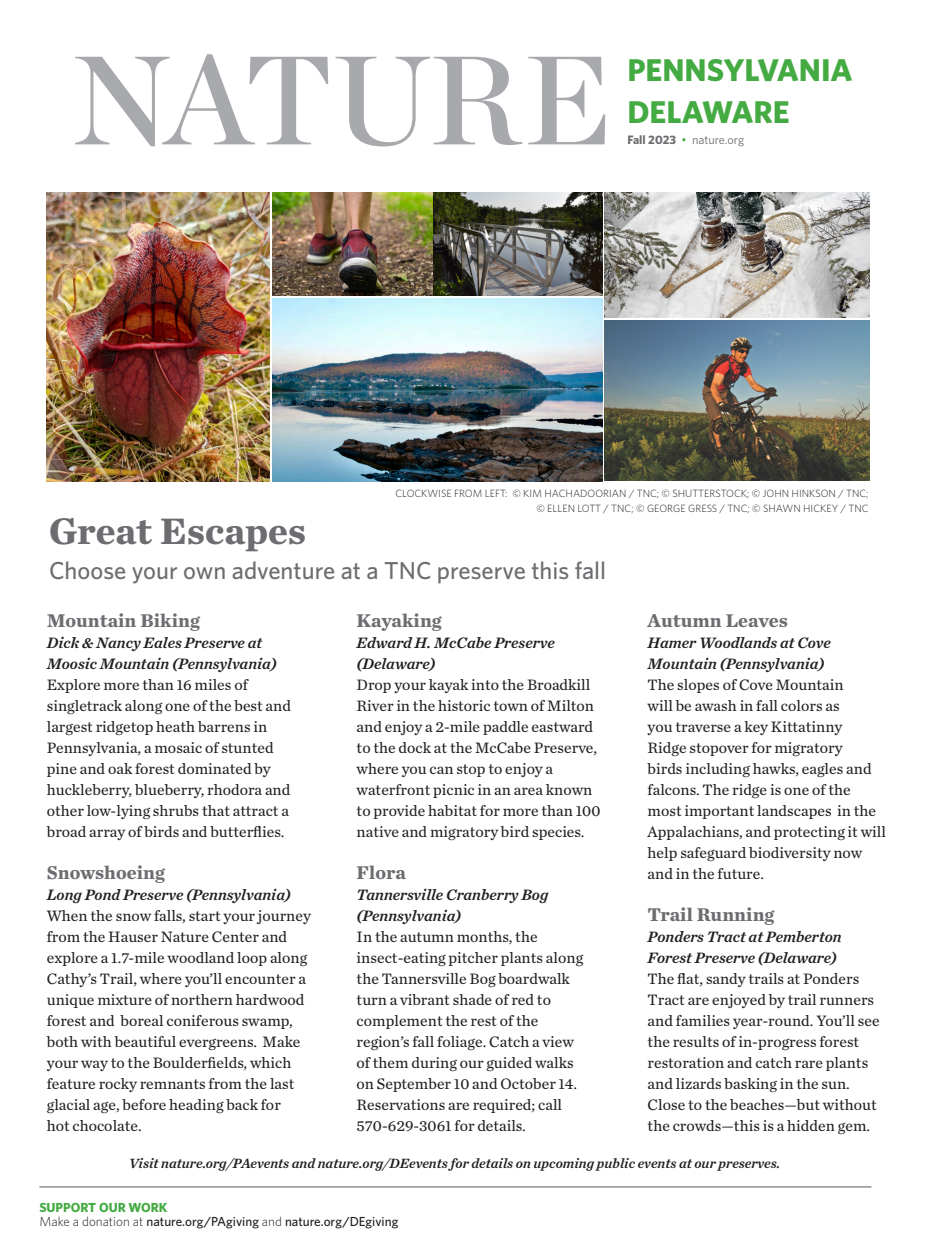
<style>
.page{position:relative;width:945px;height:1260px;background:#fff}
.page>*{position:absolute;margin:0;border:0;box-sizing:border-box;transform-origin:0 0}
.Headline{font:700 38.5px "Chronicle Text G2";color:#6c6d70}
.t1{font:700 31.5px/42px "Whitney";color:#44aa42}
.Dek_-_Subhead{font:500 24.5px "Whitney";color:#6c6d70}
.Base_Serif_Paragraph{font:700 19.25px "Chronicle Text G2";color:#6c6d70}
.Base_Serif_Paragraph-2{font:15.75px/21px "Chronicle Text G2";color:#231f20}
.Base_Serif_Paragraph-3{font:italic 15.75px/21px "Chronicle Text G2 Semi";color:#231f20}
.t2{font:italic 14px "Chronicle Text G2 Semi";color:#231f20}
.Small_Callout_Text{font:500 13.12px/14.9px "Whitney";color:#231f20}
.t3{font:12.25px "Whitney";color:#6c6d70}
.Photo_Caption{font:300 10.5px "Whitney";color:#231f20}
.s1{font-weight:700}
.s2{color:#44aa42}
.s3{font-weight:700;color:#44aa42}
.s4{font-weight:300}
</style>
<div class="page">
<svg style="left:75px;top:54px;width:530px;height:93px"></svg>
<hr style="left:39px;top:1187px;width:832px;height:1px;background:#57585a">
<img style="left:605px;top:321px;width:264px;height:160px">
<img style="left:272px;top:299px;width:330px;height:182px">
<img style="left:47px;top:192px;width:223px;height:289px">
<img style="left:434px;top:192px;width:168px;height:104px">
<img style="left:605px;top:192px;width:264px;height:126px">
<img style="left:272px;top:193px;width:160px;height:103px">
<p class="t1" style="left:627px;top:49px;width:227px">PENNSYLVANIA<br>DELAWARE</p>
<p class="t3" style="left:627px;top:132px;width:118px"><span class="s1">Fall 2023</span> <span class="s2">•</span> nature.org</p>
<p class="Photo_Caption" style="left:396px;top:486px;width:474px">CLOCKWISE FROM LEFT: © KIM HACHADOORIAN / TNC; © SHUTTERSTOCK; © JOHN HINKSON / TNC;</p>
<p class="Photo_Caption" style="left:536px;top:501px;width:334px">© ELLEN LOTT / TNC; © GEORGE GRESS / TNC; © SHAWN HICKEY / TNC</p>
<p class="Headline" style="left:49px;top:500px;width:259px">Great Escapes</p>
<p class="Dek_-_Subhead" style="left:49px;top:554px;width:558px">Choose your own adventure at a TNC preserve this fall</p>
<p class="Base_Serif_Paragraph" style="left:47px;top:605px;width:155px">Mountain Biking</p>
<p class="Base_Serif_Paragraph-3" style="left:47px;top:632px;width:232px">Dick &amp; Nancy Eales Preserve at<br>Moosic Mountain (Pennsylvania)</p>
<p class="Base_Serif_Paragraph-2" style="left:47px;top:674px;width:246px">Explore more than 16 miles of singletrack along one of the best and largest ridgetop heath barrens in Pennsylvania, a mosaic of stunted pine and oak forest dominated by huckleberry, blueberry, rhodora and other low-lying shrubs that attract a broad array of birds and butterflies.</p>
<p class="Base_Serif_Paragraph" style="left:47px;top:857px;width:120px">Snowshoeing</p>
<p class="Base_Serif_Paragraph-3" style="left:47px;top:884px;width:246px">Long Pond Preserve (Pennsylvania)</p>
<p class="Base_Serif_Paragraph-2" style="left:47px;top:905px;width:266px">When the snow falls, start your journey from the Hauser Nature Center and explore a 1.7-mile woodland loop along Cathy’s Trail, where you’ll encounter a unique mixture of northern hardwood forest and boreal coniferous swamp, both with beautiful evergreens. Make your way to the Boulderfields, which feature rocky remnants from the last glacial age, before heading back for<br>hot chocolate.</p>
<p class="Base_Serif_Paragraph" style="left:357px;top:605px;width:87px">Kayaking</p>
<p class="Base_Serif_Paragraph-3" style="left:357px;top:632px;width:200px">Edward H. McCabe Preserve (Delaware)</p>
<p class="Base_Serif_Paragraph-2" style="left:357px;top:674px;width:245px">Drop your kayak into the Broadkill River in the historic town of Milton and enjoy a 2-mile paddle eastward to the dock at the McCabe Preserve, where you can stop to enjoy a waterfront picnic in an area known to provide habitat for more than 100 native and migratory bird species.</p>
<p class="Base_Serif_Paragraph" style="left:357px;top:857px;width:51px">Flora</p>
<p class="Base_Serif_Paragraph-3" style="left:357px;top:884px;width:193px">Tannersville Cranberry Bog (Pennsylvania)</p>
<p class="Base_Serif_Paragraph-2" style="left:357px;top:926px;width:228px">In the autumn months, the insect-eating pitcher plants along the Tannersville Bog boardwalk turn a vibrant shade of red to complement the rest of the region’s fall foliage. Catch a view of them during our guided walks on September 10 and October 14.<br>Reservations are required; call<br>570-629-3061 for details.</p>
<p class="Base_Serif_Paragraph" style="left:648px;top:605px;width:142px">Autumn Leaves</p>
<p class="Base_Serif_Paragraph-3" style="left:648px;top:632px;width:185px">Hamer Woodlands at Cove<br>Mountain (Pennsylvania)</p>
<p class="Base_Serif_Paragraph-2" style="left:648px;top:674px;width:240px">The slopes of Cove Mountain<br>will be awash in fall colors as<br>you traverse a key Kittatinny<br>Ridge stopover for migratory<br>birds including hawks, eagles and falcons. The ridge is one of the most important landscapes in the<br>Appalachians, and protecting it will help safeguard biodiversity now and in the future.</p>
<p class="Base_Serif_Paragraph" style="left:648px;top:899px;width:128px">Trail Running</p>
<p class="Base_Serif_Paragraph-3" style="left:648px;top:926px;width:196px">Ponders Tract at Pemberton<br>Forest Preserve (Delaware)</p>
<p class="Base_Serif_Paragraph-2" style="left:648px;top:968px;width:234px">The flat, sandy trails at Ponders Tract are enjoyed by trail runners and families year-round. You’ll see the results of in-progress forest restoration and catch rare plants and lizards basking in the sun.<br>Close to the beaches—but without the crowds—this is a hidden gem.</p>
<p class="t2" style="left:129px;top:1152px;width:653px">Visit nature.org/PAevents and nature.org/DEevents for details on upcoming public events at our preserves.</p>
<p class="Small_Callout_Text" style="left:39px;top:1199px;width:360px"><span class="s3">SUPPORT OUR WORK<br></span><span class="s4">Make a donation at</span> nature.org/PAgiving <span class="s4">and</span> nature.org/DEgiving</p>
</div>
